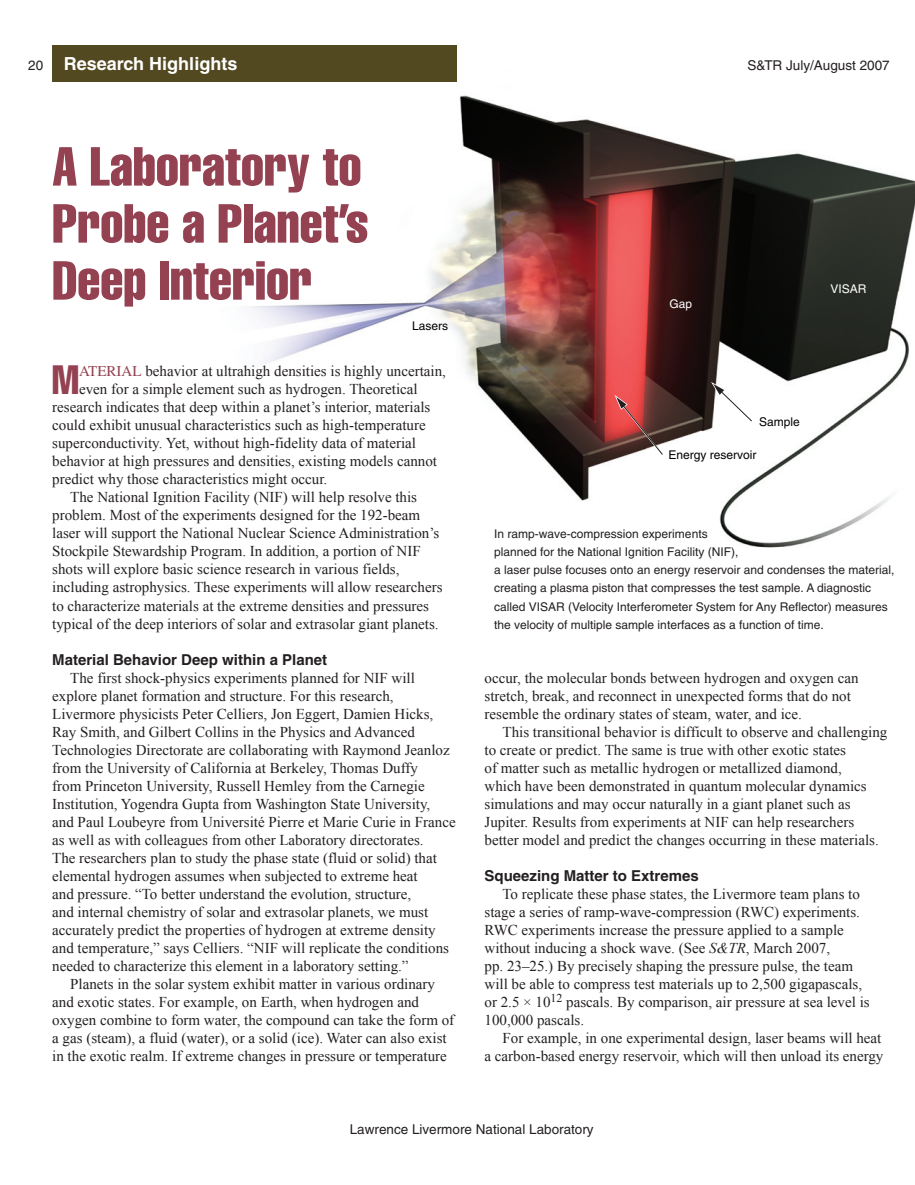
<style>
.page{position:relative;width:915px;height:1185px;background:#fff}
.page>*{position:absolute;margin:0;border:0;box-sizing:border-box;transform-origin:0 0}
.Highlight_title{font:extra-condensed 54px/57px "Helvetica";color:#944152}
.Highlight_drop_cap{font:extra-condensed 40.35px "Helvetica";color:#944152}
.t1{font:700 18px "Helvetica";color:#fff}
.STR_general_text{font:15px/18px "Times New Roman";color:#231f20}
.Highlight_drop_cap-2{font:15px "Times New Roman";color:#231f20}
.STR_lev1_head{font:700 15px "Helvetica";color:#231f20}
.t2{font:13.5px "Helvetica";color:#231f20}
.STR_Captions{font:12px/18px "Helvetica";color:#231f20}
.t3{font:12px "Helvetica";color:#000}
.t4{font:12px "Helvetica";color:#fff}
.s1{font-family:"Times";color:#944152}
.s2{font-style:italic}
</style>
<div class="page">
<img style="left:201px;top:46px;width:713px;height:502px">
<svg style="left:612px;top:392px;width:51px;height:63px;background:#9b4c4a"></svg>
<svg style="left:709px;top:380px;width:43px;height:42px"></svg>
<div style="left:52px;top:45px;width:404px;height:36px;background:#534920"></div>
<p class="t2" style="left:28px;top:57px;width:17px">20</p>
<p class="t1" style="left:64px;top:53px;width:175px">Research Highlights</p>
<p class="t2" style="left:747px;top:57px;width:144px">S&amp;TR July/August 2007</p>
<p class="Highlight_title" style="left:52px;top:137px;width:318px">A Laboratory to<br>Probe a Planet’s<br>Deep Interior</p>
<p class="t3" style="left:412px;top:319px;width:38px">Lasers</p>
<p class="Highlight_drop_cap" style="left:52px;top:354px;width:28px">M</p>
<p class="Highlight_drop_cap-2" style="left:79px;top:363px;width:368px"><span class="s1">ATERIAL</span> behavior at ultrahigh densities is highly uncertain,</p>
<p class="Highlight_drop_cap-2" style="left:79px;top:381px;width:340px">even for a simple element such as hydrogen. Theoretical</p>
<p class="Highlight_drop_cap-2" style="left:52px;top:399px;width:380px">research indicates that deep within a planet’s interior, materials</p>
<p class="Highlight_drop_cap-2" style="left:52px;top:417px;width:375px">could exhibit unusual characteristics such as high-temperature</p>
<p class="Highlight_drop_cap-2" style="left:52px;top:435px;width:365px">superconductivity. Yet, without high-fidelity data of material</p>
<p class="Highlight_drop_cap-2" style="left:52px;top:453px;width:386px">behavior at high pressures and densities, existing models cannot</p>
<p class="Highlight_drop_cap-2" style="left:52px;top:471px;width:276px">predict why those characteristics might occur.</p>
<p class="STR_general_text" style="left:52px;top:488px;width:392px;text-indent:18px">The National Ignition Facility (NIF) will help resolve this problem. Most of the experiments designed for the 192-beam laser will support the National Nuclear Science Administration’s Stockpile Stewardship Program. In addition, a portion of NIF shots will explore basic science research in various fields, including astrophysics. These experiments will allow researchers to characterize materials at the extreme densities and pressures typical of the deep interiors of solar and extrasolar giant planets.</p>
<p class="STR_lev1_head" style="left:52px;top:650px;width:276px">Material Behavior Deep within a Planet</p>
<p class="STR_general_text" style="left:52px;top:668px;width:405px;text-indent:18px">The first shock-physics experiments planned for NIF will explore planet formation and structure. For this research, Livermore physicists Peter Celliers, Jon Eggert, Damien Hicks, Ray Smith, and Gilbert Collins in the Physics and Advanced Technologies Directorate are collaborating with Raymond Jeanloz from the University of California at Berkeley, Thomas Duffy<br>from Princeton University, Russell Hemley from the Carnegie Institution, Yogendra Gupta from Washington State University, and Paul Loubeyre from Université Pierre et Marie Curie in France as well as with colleagues from other Laboratory directorates.<br>The researchers plan to study the phase state (fluid or solid) that elemental hydrogen assumes when subjected to extreme heat<br>and pressure. “To better understand the evolution, structure,<br>and internal chemistry of solar and extrasolar planets, we must accurately predict the properties of hydrogen at extreme density and temperature,” says Celliers. “NIF will replicate the conditions needed to characterize this element in a laboratory setting.”</p>
<p class="STR_general_text" style="left:52px;top:974px;width:403px;text-indent:18px">Planets in the solar system exhibit matter in various ordinary and exotic states. For example, on Earth, when hydrogen and oxygen combine to form water, the compound can take the form of a gas (steam), a fluid (water), or a solid (ice). Water can also exist in the exotic realm. If extreme changes in pressure or temperature</p>
<p class="t4" style="left:669px;top:297px;width:24px">Gap</p>
<p class="t4" style="left:830px;top:282px;width:38px">VISAR</p>
<p class="t3" style="left:759px;top:415px;width:42px">Sample</p>
<p class="t3" style="left:668px;top:447px;width:90px">Energy reservoir</p>
<p class="STR_Captions" style="left:494px;top:525px;width:402px">In ramp-wave-compression experiments<br>planned for the National Ignition Facility (NIF),<br>a laser pulse focuses onto an energy reservoir and condenses the material, creating a plasma piston that compresses the test sample. A diagnostic called VISAR (Velocity Interferometer System for Any Reflector) measures the velocity of multiple sample interfaces as a function of time.</p>
<p class="STR_general_text" style="left:484px;top:668px;width:375px">occur, the molecular bonds between hydrogen and oxygen can stretch, break, and reconnect in unexpected forms that do not resemble the ordinary states of steam, water, and ice.</p>
<p class="STR_general_text" style="left:484px;top:722px;width:404px;text-indent:18px">This transitional behavior is difficult to observe and challenging to create or predict. The same is true with other exotic states<br>of matter such as metallic hydrogen or metallized diamond,<br>which have been demonstrated in quantum molecular dynamics simulations and may occur naturally in a giant planet such as Jupiter. Results from experiments at NIF can help researchers better model and predict the changes occurring in these materials.</p>
<p class="STR_lev1_head" style="left:484px;top:866px;width:216px">Squeezing Matter to Extremes</p>
<p class="STR_general_text" style="left:484px;top:884px;width:386px;text-indent:18px">To replicate these phase states, the Livermore team plans to stage a series of ramp-wave-compression (RWC) experiments.<br>RWC experiments increase the pressure applied to a sample without inducing a shock wave. (See <span class="s2">S&amp;TR</span>, March 2007,<br>pp. 23–25.) By precisely shaping the pressure pulse, the team will be able to compress test materials up to 2,500 gigapascals, or 2.5 × 10<sup>12</sup> pascals. By comparison, air pressure at sea level is 100,000 pascals.</p>
<p class="STR_general_text" style="left:484px;top:1028px;width:400px;text-align:right">For example, in one experimental design, laser beams will heat<br>a carbon-based energy reservoir, which will then unload its energy</p>
<p class="t2" style="left:350px;top:1120px;width:245px">Lawrence Livermore National Laboratory</p>
</div>
